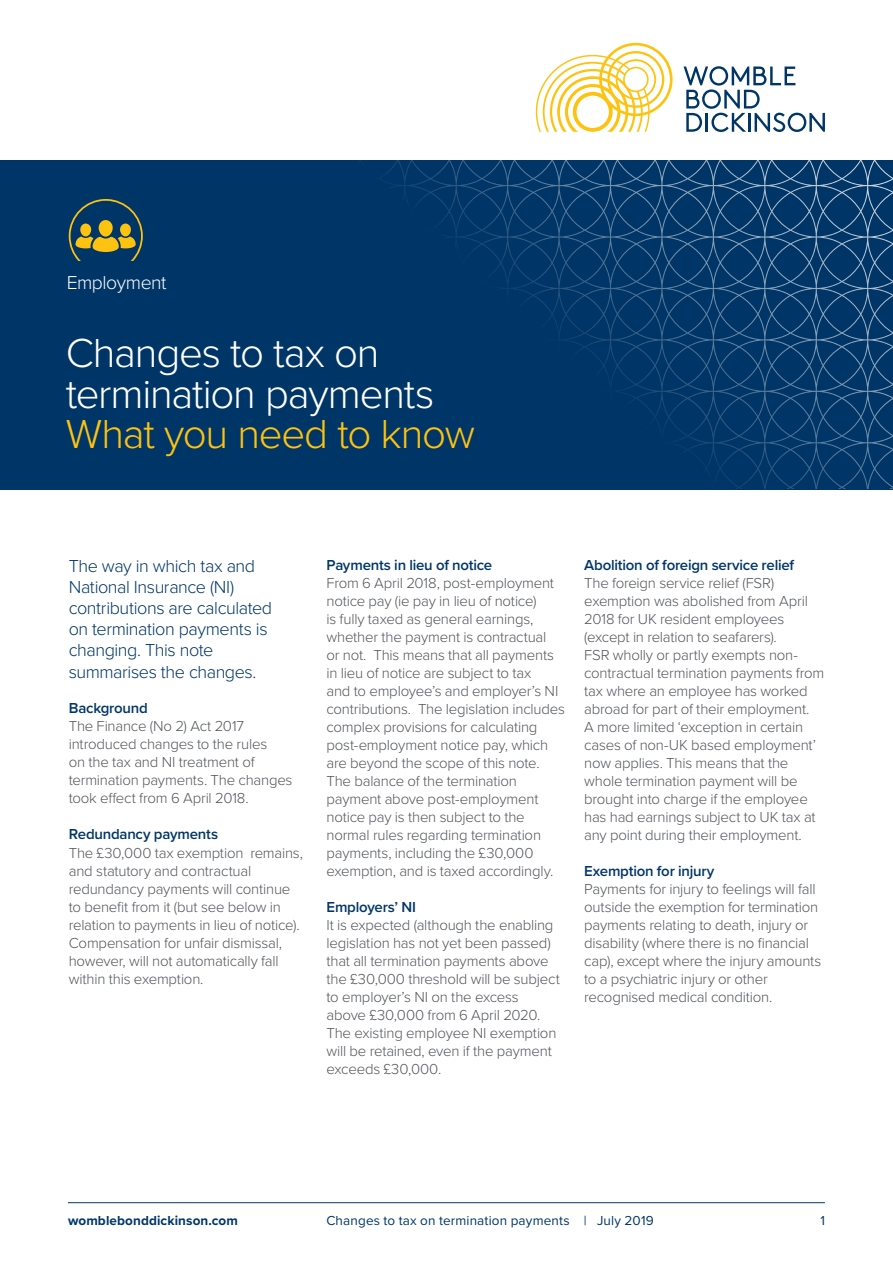
<style>
.page{position:relative;width:893px;height:1263px;background:#fff}
.page>*{position:absolute;margin:0;border:0;box-sizing:border-box;transform-origin:0 0}
.t1{font:300 42px/40.3px "Proxima Nova";letter-spacing:-.03em;color:#fff}
.t2{font:300 42px "Proxima Nova";letter-spacing:-.03em;color:#fec210}
.t3{font:300 19.35px "Proxima Nova";letter-spacing:-.025em;color:#fff}
.t4{font:300 18px/21px "Proxima Nova";letter-spacing:-.025em;color:#003667}
.t5{font:300 15px/18px "Proxima Nova";letter-spacing:-.015em;color:#52555b}
.t6{font:600 15px "Proxima Nova";letter-spacing:-.015em;color:#003667}
.t7{font:13.5px "Proxima Nova";letter-spacing:.01em;color:#003667}
.t8{font:700 13.5px "Proxima Nova";letter-spacing:.01em;color:#003667}
</style>
<div class="page">
<div style="left:0;top:160px;width:893px;height:329px;background:#003667"></div>
<svg style="left:68px;top:160px;width:806px;height:182px"></svg>
<svg style="left:684px;top:66px;width:141px;height:66px"></svg>
<svg style="left:536px;top:43px;width:137px;height:89px"></svg>
<svg style="left:69px;top:199px;width:74px;height:62px"></svg>
<hr style="left:68px;top:1202px;width:757px;height:1px;background:#003667">
<p class="t3" style="left:67px;top:268px;width:101px">Employment</p>
<h1 class="t1" style="left:66px;top:331px;width:370px">Changes to tax on termination payments</h1>
<h1 class="t2" style="left:66px;top:403px;width:411px">What you need to know</h1>
<p class="t4" style="left:69px;top:555px;width:205px">The way in which tax and<br>National Insurance (NI) contributions are calculated on termination payments is changing. This note summarises the changes.</p>
<p class="t6" style="left:69px;top:697px;width:81px">Background</p>
<p class="t5" style="left:69px;top:717px;width:225px">The Finance (No 2) Act 2017 introduced changes to the rules<br>on the tax and NI treatment of termination payments. The changes took effect from 6 April 2018.</p>
<p class="t6" style="left:69px;top:823px;width:151px">Redundancy payments</p>
<p class="t5" style="left:69px;top:843px;width:236px">The £30,000 tax exemption remains, and statutory and contractual redundancy payments will continue to benefit from it (but see below in relation to payments in lieu of notice).<br>Compensation for unfair dismissal, however, will not automatically fall within this exemption.</p>
<p class="t6" style="left:326px;top:554px;width:167px">Payments in lieu of notice</p>
<p class="t5" style="left:326px;top:573px;width:240px">From 6 April 2018, post-employment notice pay (ie pay in lieu of notice)<br>is fully taxed as general earnings, whether the payment is contractual<br>or not. This means that all payments in lieu of notice are subject to tax<br>and to employee’s and employer’s NI contributions. The legislation includes complex provisions for calculating post-employment notice pay, which are beyond the scope of this note.<br>The balance of the termination payment above post-employment notice pay is then subject to the normal rules regarding termination payments, including the £30,000 exemption, and is taxed accordingly.</p>
<p class="t6" style="left:326px;top:896px;width:91px">Employers’ NI</p>
<p class="t5" style="left:326px;top:915px;width:235px">It is expected (although the enabling legislation has not yet been passed) that all termination payments above the £30,000 threshold will be subject to employer’s NI on the excess above £30,000 from 6 April 2020.<br>The existing employee NI exemption will be retained, even if the payment exceeds £30,000.</p>
<p class="t6" style="left:584px;top:554px;width:211px">Abolition of foreign service relief</p>
<p class="t5" style="left:584px;top:573px;width:242px">The foreign service relief (FSR) exemption was abolished from April 2018 for UK resident employees (except in relation to seafarers).<br>FSR wholly or partly exempts non&shy;contractual termination payments from tax where an employee has worked abroad for part of their employment.<br>A more limited ‘exception in certain cases of non-UK based employment’ now applies. This means that the whole termination payment will be brought into charge if the employee has had earnings subject to UK tax at any point during their employment.</p>
<p class="t6" style="left:584px;top:860px;width:132px">Exemption for injury</p>
<p class="t5" style="left:584px;top:879px;width:239px">Payments for injury to feelings will fall outside the exemption for termination payments relating to death, injury or disability (where there is no financial cap), except where the injury amounts to a psychiatric injury or other recognised medical condition.</p>
<p class="t8" style="left:68px;top:1210px;width:171px">womblebonddickinson.com</p>
<p class="t7" style="left:326px;top:1210px;width:329px">Changes to tax on termination payments | July 2019</p>
<p class="t7" style="left:820px;top:1210px;width:6px">1</p>
</div>
